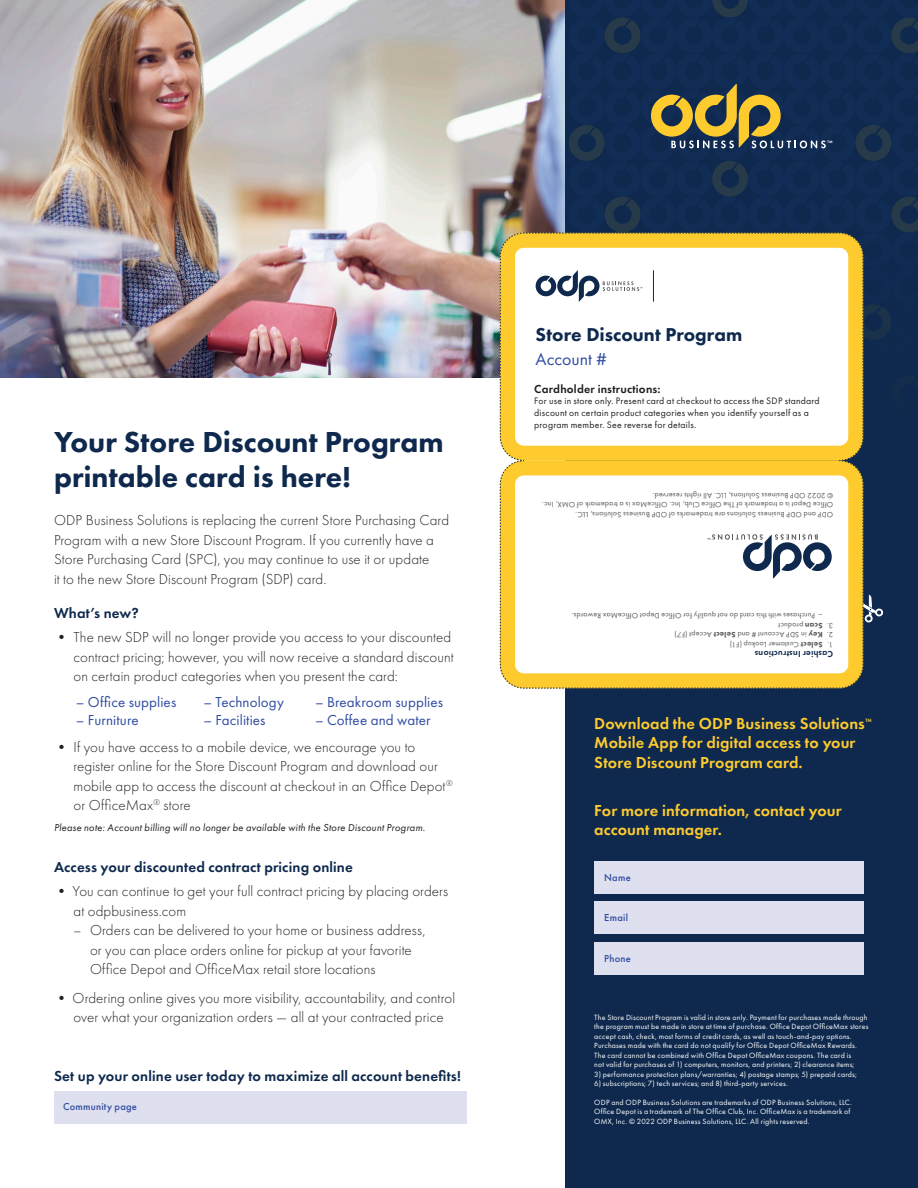
<style>
.page{position:relative;width:918px;height:1188px;background:#fff}
.page>*{position:absolute;margin:0;border:0;box-sizing:border-box;transform-origin:0 0}
.t1{font:800 30px/34.5px "Futura PT";color:#0e294d}
.t2{font:800 19.35px "Futura PT";letter-spacing:.005em;color:#0e294d}
.t3{font:17.85px "Futura PT";color:#304ca1}
._03__INT_sidebar{font:600 16.5px/19.8px "Futura PT";letter-spacing:.005em;color:#fecb2f}
.Body_Copy{font:300 15px/19.5px "Futura PT";letter-spacing:.005em;color:#231f20}
._03__INT_sidebar-2{font:600 15px "Futura PT";letter-spacing:.01em;color:#0e294d}
.Body_Copy-2{font:15px "Futura PT";letter-spacing:.01em;color:#304ca1}
.t4{font:600 12px "Futura PT";letter-spacing:.02em;color:#231f20}
.Body_Copy-3{font:italic 10.5px "Futura PT";letter-spacing:.02em;color:#231f20}
.t5{font:500 10.5px "Futura PT";letter-spacing:.025em;color:#304ca1}
.t6{font:9.75px/11.7px "Futura PT";letter-spacing:.025em;color:#231f20}
.t7{font:600 9px "Futura PT";letter-spacing:.025em;color:#0e294d}
.t8{font:7.8px/9.4px "Futura PT";letter-spacing:.025em;color:#fff}
.t9{font:7.8px/9.4px "Futura PT";letter-spacing:.025em;color:#57585a}
.t10{font:600 4.95px "Futura PT";color:#fecb2f}
.s1{font-weight:800}
</style>
<div class="page">
<img style="left:0;top:0;width:500px;height:378px">
<div style="left:565px;top:0;width:353px;height:1188px;background:#0e294d"></div>
<div style="left:55px;top:1091px;width:412px;height:33px;background:#dedfef"></div>
<div style="left:594px;top:861px;width:270px;height:32px;background:#dedfef"></div>
<div style="left:594px;top:902px;width:270px;height:32px;background:#dedfef"></div>
<div style="left:594px;top:942px;width:270px;height:32px;background:#dedfef"></div>
<svg style="left:500px;top:0;width:418px;height:689px"></svg>
<p class="t1" style="left:54px;top:424px;width:391px">Your Store Discount Program printable card is here!</p>
<p class="Body_Copy" style="left:54px;top:510px;width:397px">ODP Business Solutions is replacing the current Store Purchasing Card Program with a new Store Discount Program. If you currently have a Store Purchasing Card (SPC), you may continue to use it or update<br>it to the new Store Discount Program (SDP) card.</p>
<p class="_03__INT_sidebar-2" style="left:54px;top:604px;width:86px">What’s new?</p>
<p class="Body_Copy" style="left:74px;top:628px;width:382px;text-indent:-20px">• The new SDP will no longer provide you access to your discounted contract pricing; however, you will now receive a standard discount on certain product categories when you present the card:</p>
<p class="Body_Copy-2" style="left:76px;top:693px;width:102px">– Office supplies</p>
<p class="Body_Copy-2" style="left:76px;top:711px;width:64px">– Furniture</p>
<p class="Body_Copy" style="left:74px;top:737px;width:381px;text-indent:-20px">• If you have access to a mobile device, we encourage you to register online for the Store Discount Program and download our mobile app to access the discount at checkout in an Office Depot<sup>® </sup>or OfficeMax<sup>®</sup> store</p>
<p class="Body_Copy-3" style="left:54px;top:821px;width:373px">Please note: Account billing will no longer be available with the Store Discount Program.</p>
<p class="Body_Copy-2" style="left:203px;top:693px;width:82px">– Technology</p>
<p class="Body_Copy-2" style="left:203px;top:711px;width:64px">– Facilities</p>
<p class="Body_Copy-2" style="left:315px;top:693px;width:130px">– Breakroom supplies</p>
<p class="Body_Copy-2" style="left:315px;top:711px;width:117px">– Coffee and water</p>
<p class="_03__INT_sidebar-2" style="left:54px;top:858px;width:300px">Access your discounted contract pricing online</p>
<p class="Body_Copy" style="left:74px;top:882px;width:376px;text-indent:-20px">• You can continue to get your full contract pricing by placing orders at odpbusiness.com</p>
<p class="Body_Copy" style="left:90px;top:921px;width:337px;text-indent:-16px">– Orders can be delivered to your home or business address, or you can place orders online for pickup at your favorite<br>Office Depot and OfficeMax retail store locations</p>
<p class="Body_Copy" style="left:54px;top:988px;width:403px;text-align:center">• Ordering online gives you more visibility, accountability, and control over what your organization orders — all at your contracted price</p>
<p class="_03__INT_sidebar-2" style="left:54px;top:1067px;width:409px">Set up your online user today to maximize all account benefits!</p>
<p class="t5" style="left:63px;top:1100px;width:76px">Community page</p>
<p class="t2" style="left:536px;top:323px;width:208px">Store Discount Program</p>
<p class="t3" style="left:536px;top:349px;width:73px">Account #</p>
<p class="t4" style="left:534px;top:381px;width:128px">Cardholder instructions:</p>
<p class="t6" style="left:534px;top:395px;width:287px">For use in store only. Present card at checkout to access the SDP standard discount on certain product categories when you identify yourself as a program member. See reverse for details.</p>
<p class="t9" style="left:833px;top:519px;width:293px;rotate:-180deg">ODP and ODP Business Solutions are trademarks of ODP Business Solutions, LLC.<br>Office Depot is a trademark of The Office Club, Inc. OfficeMax is a trademark of OMX, Inc. © 2022 ODP Business Solutions, LLC. All rights reserved.</p>
<p class="t9" style="left:823px;top:621px;width:253px;rotate:-180deg">– Purchases with this card do not qualify for Office Depot OfficeMax Rewards.</p>
<p class="t9" style="left:823px;top:630px;width:46px;rotate:-180deg"><span class="s1">Scan</span> product</p>
<p class="t9" style="left:833px;top:630px;width:8px;rotate:-180deg">3.</p>
<p class="t9" style="left:823px;top:639px;width:150px;rotate:-180deg"><span class="s1">Key</span> in SDP Account # and <span class="s1">Select</span> Accept (F7)</p>
<p class="t9" style="left:833px;top:639px;width:8px;rotate:-180deg">2.</p>
<p class="t9" style="left:823px;top:649px;width:94px;rotate:-180deg"><span class="s1">Select</span> Customer Lookup (F1)</p>
<p class="t9" style="left:833px;top:649px;width:8px;rotate:-180deg">1.</p>
<p class="t7" style="left:833px;top:660px;width:80px;rotate:-180deg">Cashier Instructions</p>
<p class="_03__INT_sidebar" style="left:594px;top:713px;width:272px">Download the ODP Business Solutions</p>
<p class="t10" style="left:865px;top:717px;width:8px">TM</p>
<p class="_03__INT_sidebar" style="left:594px;top:733px;width:263px">Mobile App for digital access to your<br>Store Discount Program card.</p>
<p class="_03__INT_sidebar" style="left:594px;top:800px;width:249px">For more information, contact your account manager.</p>
<p class="t5" style="left:604px;top:871px;width:28px">Name</p>
<p class="t5" style="left:604px;top:911px;width:25px">Email</p>
<p class="t5" style="left:604px;top:952px;width:28px">Phone</p>
<p class="t8" style="left:594px;top:1012px;width:276px">The Store Discount Program is valid in store only. Payment for purchases made through the program must be made in store at time of purchase. Office Depot OfficeMax stores accept cash, check, most forms of credit cards, as well as touch-and-pay options.<br>Purchases made with the card do not qualify for Office Depot OfficeMax Rewards.<br>The card cannot be combined with Office Depot OfficeMax coupons. The card is<br>not valid for purchases of 1) computers, monitors, and printers; 2) clearance items;</p>
<p class="t8" style="left:594px;top:1069px;width:264px">3) performance protection plans/warranties; 4) postage stamps; 5) prepaid cards;</p>
<p class="t8" style="left:594px;top:1079px;width:195px">6) subscriptions; 7) tech services; and 8) third-party services.</p>
<p class="t8" style="left:594px;top:1098px;width:259px">ODP and ODP Business Solutions are trademarks of ODP Business Solutions, LLC.<br>Office Depot is a trademark of The Office Club, Inc. OfficeMax is a trademark of<br>OMX, Inc. © 2022 ODP Business Solutions, LLC. All rights reserved.</p>
</div>
